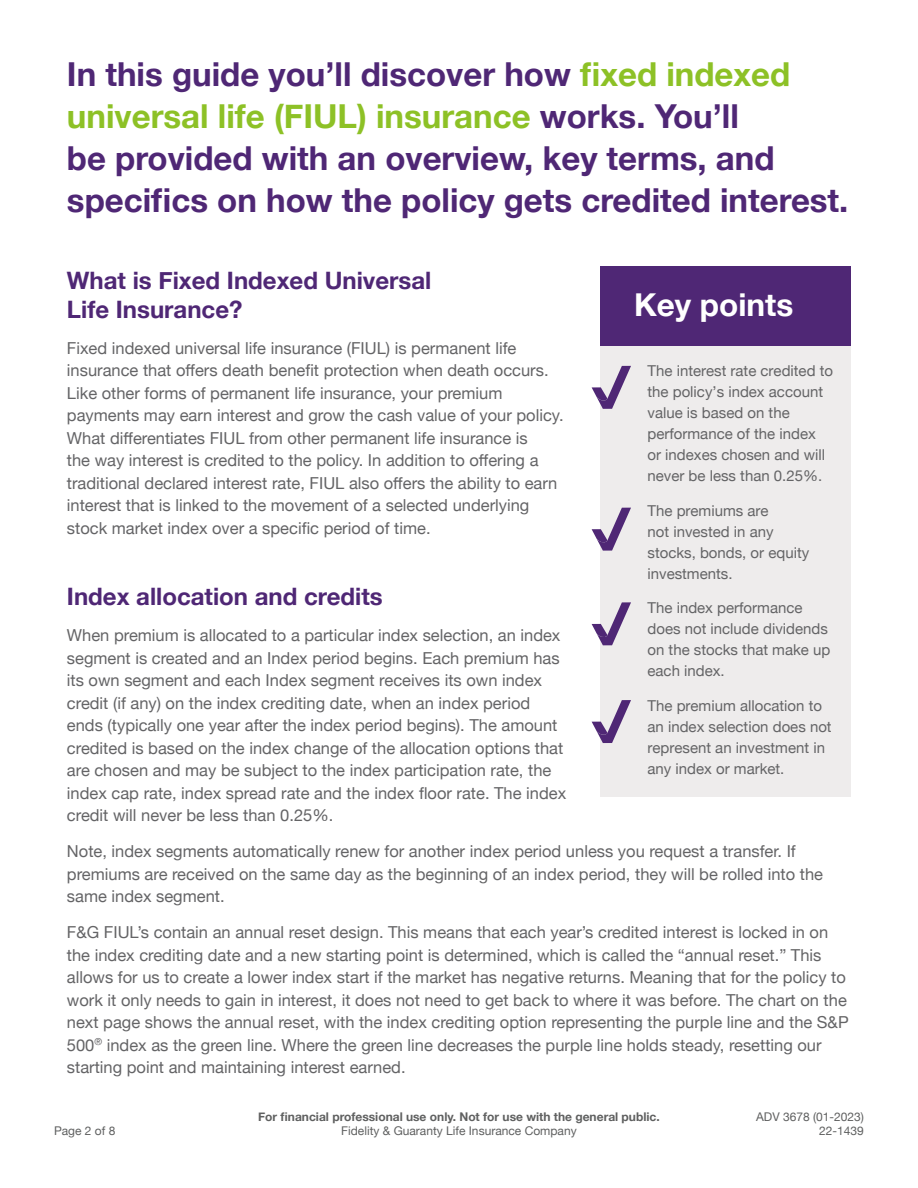
<style>
.page{position:relative;width:918px;height:1188px;background:#fff}
.page>*{position:absolute;margin:0;border:0;box-sizing:border-box;transform-origin:0 0}
.t1{font:700 33px/42px "Helvetica Neue";color:#4f2775}
.t2{font:700 31.5px "Helvetica Neue";color:#fff}
.t3{font:700 24px/28.8px "Helvetica Neue";color:#4f2775}
.t4{font:16.5px/22.5px "Helvetica Neue";color:#646466}
.t5{font:15px/21px "Helvetica Neue";color:#646466}
.t6{font:12px "Helvetica Neue";color:#5f6060}
.t7{font:700 12px "Helvetica Neue";color:#5f6060}
.s1{color:#8dc126}
</style>
<div class="page">
<div style="left:600px;top:266px;width:251px;height:531px;background:#eeecec"></div>
<div style="left:600px;top:266px;width:251px;height:80px;background:#4f2775"></div>
<svg style="left:592px;top:366px;width:39px;height:43px"></svg>
<svg style="left:592px;top:508px;width:39px;height:43px"></svg>
<svg style="left:592px;top:602px;width:39px;height:43px"></svg>
<svg style="left:592px;top:700px;width:39px;height:43px"></svg>
<h1 class="t1" style="left:67px;top:54px;width:783px">In this guide you’ll discover how <span class="s1">fixed indexed universal life (FIUL) insurance</span> works. You’ll<br>be provided with an overview, key terms, and specifics on how the policy gets credited interest.</h1>
<h3 class="t3" style="left:67px;top:267px;width:366px">What is Fixed Indexed Universal<br>Life Insurance?</h3>
<p class="t4" style="left:67px;top:338px;width:498px">Fixed indexed universal life insurance (FIUL) is permanent life insurance that offers death benefit protection when death occurs.<br>Like other forms of permanent life insurance, your premium payments may earn interest and grow the cash value of your policy.<br>What differentiates FIUL from other permanent life insurance is<br>the way interest is credited to the policy. In addition to offering a traditional declared interest rate, FIUL also offers the ability to earn interest that is linked to the movement of a selected underlying stock market index over a specific period of time.</p>
<h2 class="t2" style="left:634px;top:280px;width:161px">Key points</h2>
<p class="t5" style="left:648px;top:361px;width:187px">The interest rate credited to the policy’s index account value is based on the performance of the index or indexes chosen and will never be less than 0.25%.</p>
<p class="t5" style="left:648px;top:501px;width:163px">The premiums are<br>not invested in any stocks, bonds, or equity investments.</p>
<p class="t5" style="left:648px;top:598px;width:184px">The index performance does not include dividends on the stocks that make up each index.</p>
<p class="t5" style="left:648px;top:696px;width:186px">The premium allocation to an index selection does not represent an investment in any index or market.</p>
<h3 class="t3" style="left:67px;top:583px;width:317px">Index allocation and credits</h3>
<p class="t4" style="left:67px;top:625px;width:501px">When premium is allocated to a particular index selection, an index segment is created and an Index period begins. Each premium has its own segment and each Index segment receives its own index credit (if any) on the index crediting date, when an index period ends (typically one year after the index period begins). The amount credited is based on the index change of the allocation options that are chosen and may be subject to the index participation rate, the index cap rate, index spread rate and the index floor rate. The index credit will never be less than 0.25%.</p>
<p class="t4" style="left:67px;top:841px;width:758px">Note, index segments automatically renew for another index period unless you request a transfer. If premiums are received on the same day as the beginning of an index period, they will be rolled into the same index segment.</p>
<p class="t4" style="left:67px;top:922px;width:783px">F&amp;G FIUL’s contain an annual reset design. This means that each year’s credited interest is locked in on the index crediting date and a new starting point is determined, which is called the “annual reset.” This allows for us to create a lower index start if the market has negative returns. Meaning that for the policy to work it only needs to gain in interest, it does not need to get back to where it was before. The chart on the next page shows the annual reset, with the index crediting option representing the purple line and the S&amp;P 500<sup>®</sup> index as the green line. Where the green line decreases the purple line holds steady, resetting our starting point and maintaining interest earned.</p>
<p class="t7" style="left:258px;top:1108px;width:403px">For financial professional use only. Not for use with the general public.</p>
<p class="t6" style="left:756px;top:1108px;width:109px">ADV 3678 (01-2023)</p>
<p class="t6" style="left:54px;top:1123px;width:63px">Page 2 of 8</p>
<p class="t6" style="left:341px;top:1123px;width:237px">Fidelity &amp; Guaranty Life Insurance Company</p>
<p class="t6" style="left:819px;top:1123px;width:46px">22-1439</p>
</div>
